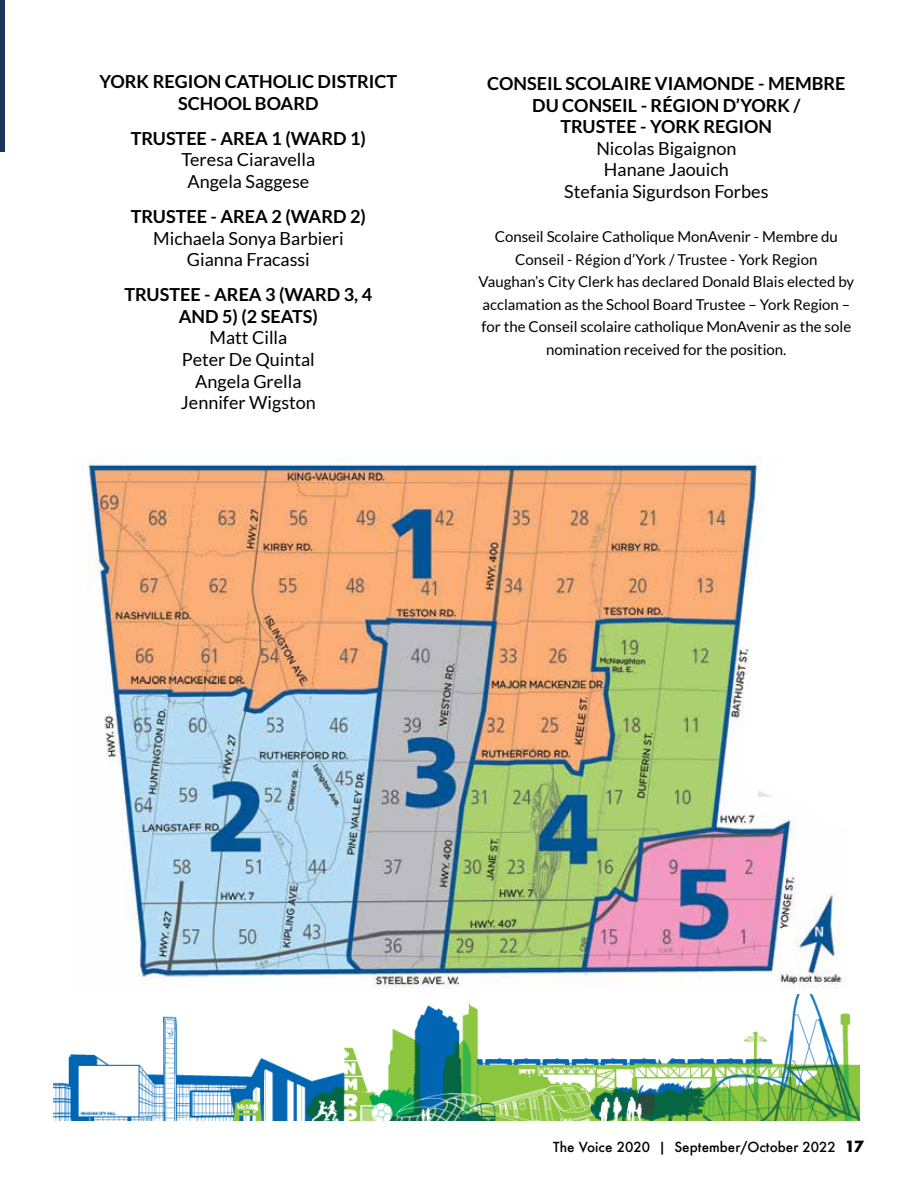
<style>
.page{position:relative;width:918px;height:1188px;background:#fff}
.page>*{position:absolute;margin:0;border:0;box-sizing:border-box;transform-origin:0 0}
.t1{font:700 18px/21.6px "Lato";color:#000;text-align:center}
.t2{font:18px/21.6px "Lato";color:#000;text-align:center}
.t3{font:15px/22.5px "Lato";color:#000;text-align:center}
.t4{font:500 13.5px "Futura";color:#000}
.s1{font-weight:700;font-size:15px}
</style>
<div class="page">
<hr style="left:0;top:0;width:4px;height:152px;background:#1a345a">
<img style="left:53px;top:994px;width:807px;height:126px">
<img style="left:87px;top:455px;width:760px;height:534px">
<p class="t1" style="left:99px;top:70px;width:299px">YORK REGION CATHOLIC DISTRICT<br>SCHOOL BOARD</p>
<p class="t1" style="left:131px;top:127px;width:237px">TRUSTEE - AREA 1 (WARD 1)</p>
<p class="t2" style="left:181px;top:149px;width:135px">Teresa Ciaravella<br>Angela Saggese</p>
<p class="t1" style="left:131px;top:205px;width:237px">TRUSTEE - AREA 2 (WARD 2)</p>
<p class="t2" style="left:153px;top:227px;width:192px">Michaela Sonya Barbieri<br>Gianna Fracassi</p>
<p class="t1" style="left:125px;top:284px;width:249px">TRUSTEE - AREA 3 (WARD 3, 4<br>AND 5) (2 SEATS)</p>
<p class="t2" style="left:181px;top:327px;width:136px">Matt Cilla<br>Peter De Quintal<br>Angela Grella<br>Jennifer Wigston</p>
<p class="t1" style="left:487px;top:72px;width:360px">CONSEIL SCOLAIRE VIAMONDE - MEMBRE<br>DU CONSEIL - RÉGION D’YORK /<br>TRUSTEE - YORK REGION</p>
<p class="t2" style="left:564px;top:137px;width:206px">Nicolas Bigaignon<br>Hanane Jaouich<br>Stefania Sigurdson Forbes</p>
<p class="t3" style="left:478px;top:225px;width:377px">Conseil Scolaire Catholique MonAvenir - Membre du Conseil - Région d’York / Trustee - York Region<br>Vaughan’s City Clerk has declared Donald Blais elected by acclamation as the School Board Trustee – York Region – for the Conseil scolaire catholique MonAvenir as the sole nomination received for the position.</p>
<p class="t4" style="left:553px;top:1137px;width:312px">The Voice 2020 | September/October 2022 <span class="s1">17</span></p>
</div>
